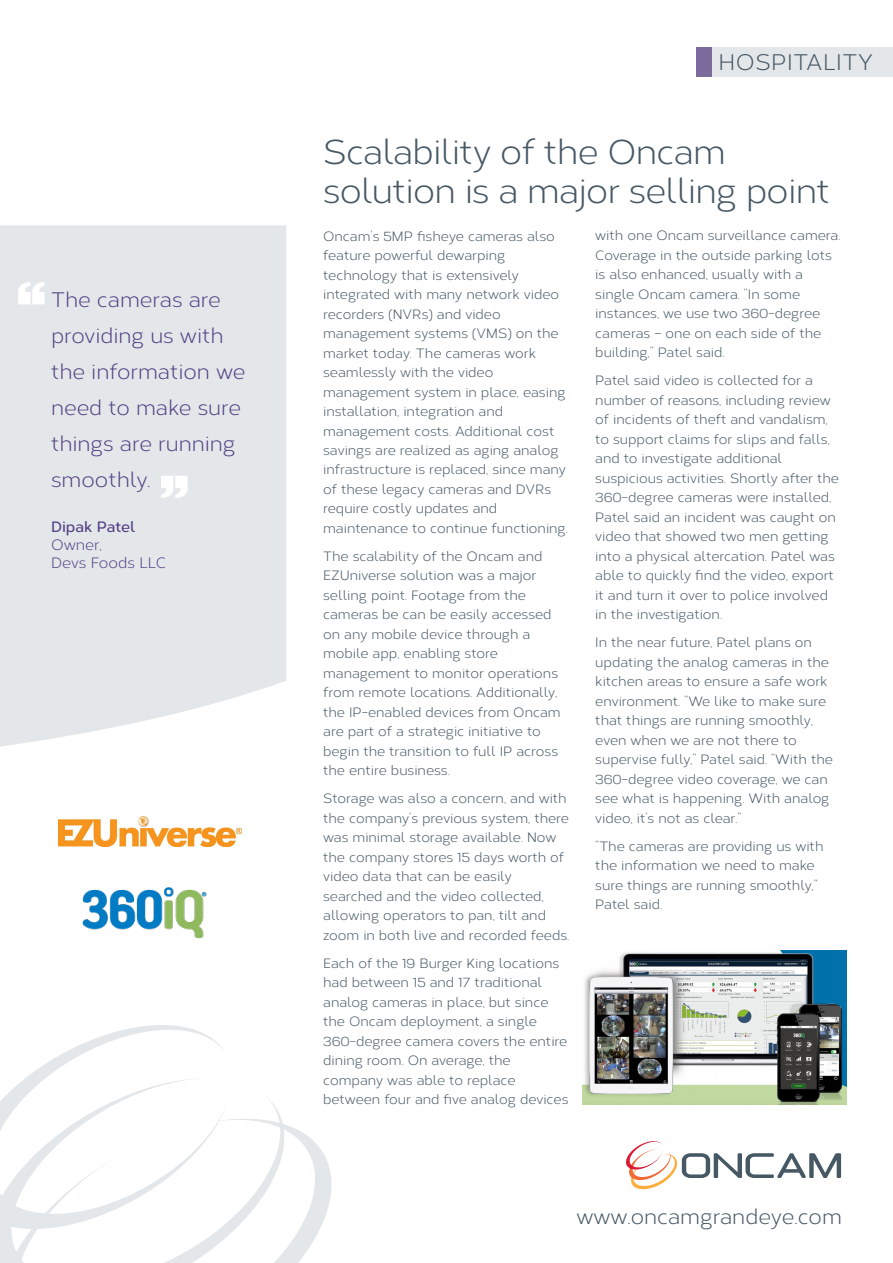
<style>
.page{position:relative;width:893px;height:1263px;background:#fff}
.page>*{position:absolute;margin:0;border:0;box-sizing:border-box;transform-origin:0 0}
.t1{font:34.5px/39px "Corbert";letter-spacing:-.02em;color:#475865}
.t2{font:22.5px "Corbert";letter-spacing:.02em;color:#475865}
.t3{font:21px/36px "Corbert";color:#534184}
.t4{font:21px "Corbert";color:#475865}
.t5{font:15px/18px "Corbert";color:#534184}
.t6{font:600 15px "Corbert";color:#534184}
.t7{font:13.5px/19.5px "Corbert";color:#475865}
</style>
<div class="page">
<div style="left:0;top:225px;width:286px;height:522px;background:#e4e7ea"></div>
<svg style="left:161px;top:476px;width:27px;height:23px"></svg>
<svg style="left:18px;top:282px;width:27px;height:22px"></svg>
<svg style="left:292px;top:1127px;width:40px;height:136px"></svg>
<svg style="left:0;top:1099px;width:292px;height:164px"></svg>
<svg style="left:0;top:1025px;width:228px;height:215px"></svg>
<svg style="left:626px;top:1141px;width:215px;height:49px"></svg>
<img style="left:58px;top:816px;width:183px;height:31px">
<div style="left:696px;top:47px;width:16px;height:30px;background:#7b6b9d"></div>
<div style="left:712px;top:47px;width:181px;height:30px;background:#e4e7ea"></div>
<img style="left:82px;top:887px;width:125px;height:52px">
<img style="left:583px;top:950px;width:263px;height:155px">
<h3 class="t3" style="left:51px;top:281px;width:196px">The cameras are providing us with the information we need to make sure things are running smoothly.</h3>
<p class="t6" style="left:51px;top:515px;width:86px">Dipak Patel</p>
<p class="t5" style="left:51px;top:535px;width:116px">Owner,<br>Devs Foods LLC</p>
<h2 class="t2" style="left:719px;top:46px;width:156px">HOSPITALITY</h2>
<h1 class="t1" style="left:323px;top:131px;width:508px">Scalability of the Oncam solution is a major selling point</h1>
<p class="t7" style="left:323px;top:225px;width:246px">Oncam’s 5MP fisheye cameras also feature powerful dewarping technology that is extensively integrated with many network video recorders (NVRs) and video management systems (VMS) on the market today. The cameras work seamlessly with the video management system in place, easing installation, integration and management costs. Additional cost savings are realized as aging analog infrastructure is replaced, since many of these legacy cameras and DVRs require costly updates and maintenance to continue functioning.</p>
<p class="t7" style="left:323px;top:546px;width:239px">The scalability of the Oncam and<br>EZUniverse solution was a major selling point. Footage from the cameras be can be easily accessed on any mobile device through a mobile app, enabling store management to monitor operations from remote locations. Additionally, the IP-enabled devices from Oncam are part of a strategic initiative to begin the transition to full IP across the entire business.</p>
<p class="t7" style="left:323px;top:788px;width:248px">Storage was also a concern, and with the company’s previous system, there was minimal storage available. Now the company stores 15 days worth of video data that can be easily searched and the video collected, allowing operators to pan, tilt and zoom in both live and recorded feeds.</p>
<p class="t7" style="left:323px;top:953px;width:247px">Each of the 19 Burger King locations had between 15 and 17 traditional analog cameras in place, but since the Oncam deployment, a single<br>360-degree camera covers the entire dining room. On average, the company was able to replace between four and five analog devices</p>
<p class="t7" style="left:595px;top:225px;width:247px">with one Oncam surveillance camera.<br>Coverage in the outside parking lots is also enhanced, usually with a single Oncam camera. “In some instances, we use two 360-degree cameras – one on each side of the building,” Patel said.</p>
<p class="t7" style="left:595px;top:370px;width:245px">Patel said video is collected for a number of reasons, including review of incidents of theft and vandalism, to support claims for slips and falls, and to investigate additional suspicious activities. Shortly after the 360-degree cameras were installed, Patel said an incident was caught on video that showed two men getting into a physical altercation. Patel was able to quickly find the video, export it and turn it over to police involved in the investigation.</p>
<p class="t7" style="left:595px;top:632px;width:239px">In the near future, Patel plans on updating the analog cameras in the kitchen areas to ensure a safe work environment. “We like to make sure that things are running smoothly, even when we are not there to supervise fully,” Patel said. “With the 360-degree video coverage, we can see what is happening. With analog video, it’s not as clear.”</p>
<p class="t7" style="left:595px;top:835px;width:230px">“The cameras are providing us with the information we need to make sure things are running smoothly,”<br>Patel said.</p>
<h3 class="t4" style="left:576px;top:1201px;width:267px">www.oncamgrandeye.com</h3>
</div>
